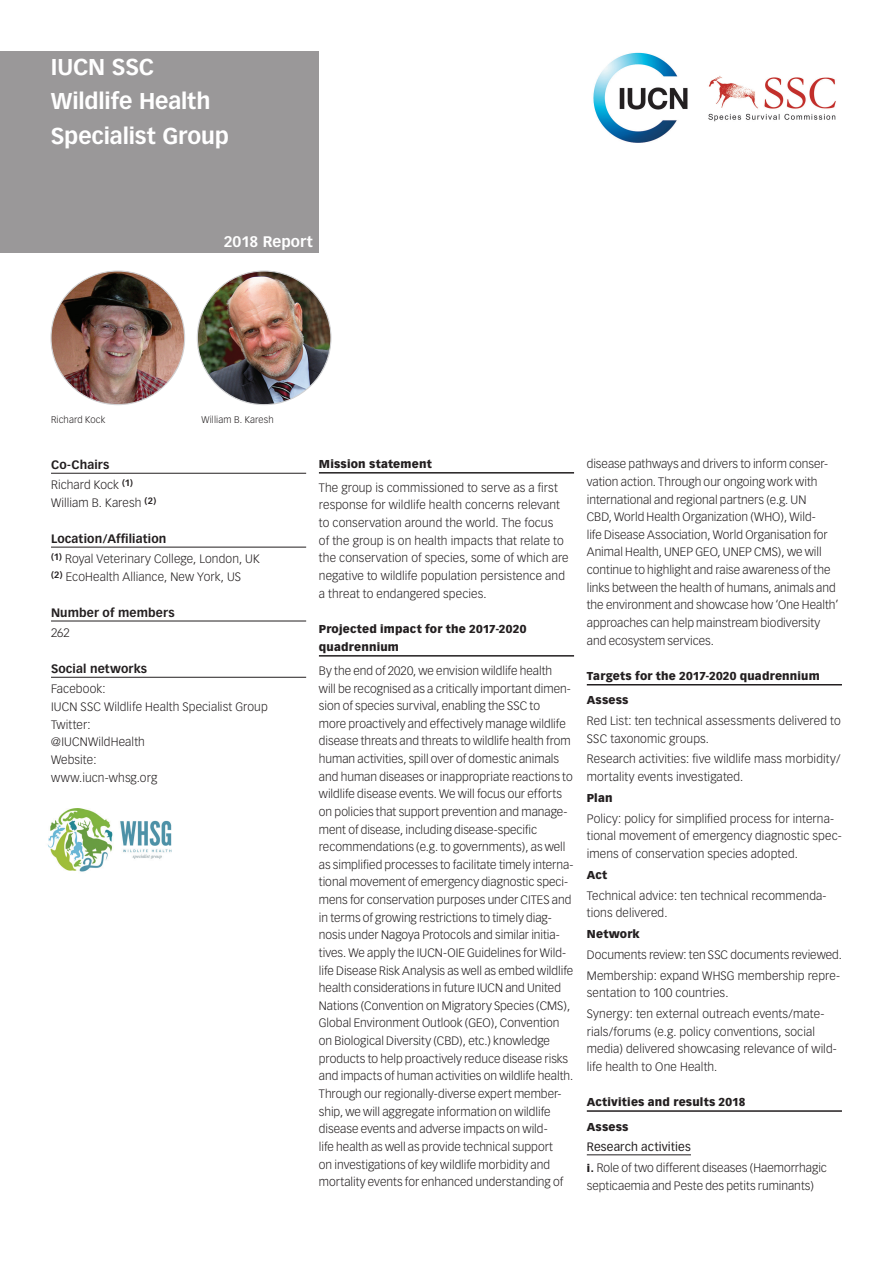
<style>
.page{position:relative;width:893px;height:1263px;background:#fff}
.page>*{position:absolute;margin:0;border:0;box-sizing:border-box;transform-origin:0 0}
.t1{font:700 22.5px/34.5px "Vectora LH";letter-spacing:-.005em;color:#fff}
.t2{font:700 15px "Vectora LH";color:#fff}
.t3{font:300 12px/17.7px "Vectora LH";letter-spacing:.005em;color:#231f20}
.t4{font:700 12px "Vectora LH";letter-spacing:.01em;color:#231f20}
.t5{font:900 11.25px/24.2px "Vectora LH";letter-spacing:.015em;color:#231f20}
.t6{font:300 9.45px "Vectora LH";letter-spacing:.015em;color:#231f20}
.s1{font-weight:700}
.s2{font-weight:400}
.s3{font-weight:900;font-size:10.5px}
</style>
<div class="page">
<hr style="left:319px;top:472px;width:255px;height:2px;background:#231f20">
<hr style="left:319px;top:655px;width:255px;height:2px;background:#231f20">
<hr style="left:587px;top:684px;width:255px;height:1px;background:#231f20">
<hr style="left:587px;top:1110px;width:255px;height:2px;background:#231f20">
<hr style="left:587px;top:1154px;width:104px;height:1px;background:#231f20">
<div style="left:0;top:51px;width:319px;height:202px;background:#9a9899"></div>
<img style="left:593px;top:52px;width:243px;height:91px">
<hr style="left:51px;top:473px;width:255px;height:1px;background:#231f20">
<hr style="left:51px;top:547px;width:255px;height:1px;background:#231f20">
<hr style="left:51px;top:621px;width:255px;height:1px;background:#231f20">
<hr style="left:51px;top:677px;width:255px;height:1px;background:#231f20">
<img style="left:51px;top:271px;width:134px;height:134px;border-radius:67px">
<img style="left:197px;top:271px;width:134px;height:134px;border-radius:67px">
<img style="left:47px;top:808px;width:125px;height:64px">
<h1 class="t1" style="left:51px;top:50px;width:179px">IUCN SSC<br>Wildlife Health<br>Specialist Group</h1>
<p class="t2" style="left:224px;top:232px;width:91px">2018 Report</p>
<p class="t6" style="left:51px;top:414px;width:56px">Richard Kock</p>
<p class="t6" style="left:201px;top:414px;width:74px">William B. Karesh</p>
<p class="t3" style="left:51px;top:454px;width:84px;line-height:20.7px"><span class="s1">Co-Chairs<br></span>Richard Kock <sup>(1)</sup></p>
<p class="t3" style="left:51px;top:494px;width:107px">William B. Karesh <sup>(2)</sup></p>
<p class="t3" style="left:51px;top:528px;width:210px;line-height:20.7px"><span class="s1">Location/Affiliation<br></span><sup>(1)</sup> Royal Veterinary College, London, UK</p>
<p class="t3" style="left:51px;top:568px;width:192px"><sup>(2)</sup> EcoHealth Alliance, New York, US</p>
<p class="t4" style="left:51px;top:605px;width:125px">Number of members</p>
<p class="t3" style="left:51px;top:624px;width:20px">262</p>
<p class="t4" style="left:51px;top:661px;width:98px">Social networks</p>
<p class="t3" style="left:51px;top:680px;width:218px">Facebook:<br>IUCN SSC Wildlife Health Specialist Group<br>Twitter:<br>@IUCNWildHealth<br>Website:<br>www.iucn-whsg.org</p>
<p class="t5" style="left:319px;top:452px;width:114px">Mission statement</p>
<p class="t3" style="left:319px;top:479px;width:251px">The group is commissioned to serve as a first response for wildlife health concerns relevant to conservation around the world. The focus<br>of the group is on health impacts that relate to the conservation of species, some of which are negative to wildlife population persistence and a threat to endangered species.</p>
<p class="t5" style="left:319px;top:620px;width:209px;line-height:18px">Projected impact for the 2017-2020 quadrennium</p>
<p class="t3" style="left:319px;top:662px;width:256px">By the end of 2020, we envision wildlife health<br>will be recognised as a critically important dimen&shy;sion of species survival, enabling the SSC to<br>more proactively and effectively manage wildlife disease threats and threats to wildlife health from human activities, spill over of domestic animals and human diseases or inappropriate reactions to wildlife disease events. We will focus our efforts on policies that support prevention and manage&shy;ment of disease, including disease-specific recommendations (e.g. to governments), as well as simplified processes to facilitate timely interna&shy;tional movement of emergency diagnostic speci&shy;mens for conservation purposes under CITES and in terms of growing restrictions to timely diag&shy;nosis under Nagoya Protocols and similar initia&shy;tives. We apply the IUCN-OIE Guidelines for Wild&shy;life Disease Risk Analysis as well as embed wildlife health considerations in future IUCN and United Nations (Convention on Migratory Species (CMS), Global Environment Outlook (GEO), Convention on Biological Diversity (CBD), etc.) knowledge products to help proactively reduce disease risks and impacts of human activities on wildlife health.<br>Through our regionally-diverse expert member&shy;ship, we will aggregate information on wildlife disease events and adverse impacts on wild-<br>life health as well as provide technical support<br>on investigations of key wildlife morbidity and mortality events for enhanced understanding of</p>
<p class="t3" style="left:587px;top:455px;width:253px">disease pathways and drivers to inform conser&shy;vation action. Through our ongoing work with international and regional partners (e.g. UN<br>CBD, World Health Organization (WHO), Wild-<br>life Disease Association, World Organisation for Animal Health, UNEP GEO, UNEP CMS), we will continue to highlight and raise awareness of the links between the health of humans, animals and the environment and showcase how ‘One Health’ approaches can help mainstream biodiversity and ecosystem services.</p>
<p class="t5" style="left:587px;top:664px;width:234px">Targets for the 2017-2020 quadrennium<br>Assess</p>
<p class="t3" style="left:587px;top:712px;width:255px">Red List: ten technical assessments delivered to<br>SSC taxonomic groups.</p>
<p class="t3" style="left:587px;top:750px;width:255px">Research activities: five wildlife mass morbidity/ mortality events investigated.</p>
<p class="t5" style="left:587px;top:786px;width:27px">Plan</p>
<p class="t3" style="left:587px;top:810px;width:256px">Policy: policy for simplified process for interna&shy;tional movement of emergency diagnostic spec&shy;imens of conservation species adopted.</p>
<p class="t5" style="left:587px;top:863px;width:22px">Act</p>
<p class="t3" style="left:587px;top:887px;width:241px">Technical advice: ten technical recommenda&shy;tions delivered.</p>
<p class="t5" style="left:587px;top:922px;width:55px">Network</p>
<p class="t3" style="left:587px;top:945px;width:257px;line-height:20.7px">Documents review: ten SSC documents reviewed.<br>Membership: expand WHSG membership repre-</p>
<p class="t3" style="left:587px;top:983px;width:239px;line-height:20.7px">sentation to 100 countries.<br>Synergy: ten external outreach events/mate-</p>
<p class="t3" style="left:587px;top:1023px;width:252px">rials/forums (e.g. policy conventions, social media) delivered showcasing relevance of wild&shy;life health to One Health.</p>
<p class="t5" style="left:587px;top:1090px;width:160px">Activities and results 2018<br>Assess</p>
<p class="t3" style="left:587px;top:1137px;width:242px;line-height:20.7px"><span class="s2">Research activities<br></span><span class="s3">i.</span> Role of two different diseases (Haemorrhagic</p>
<p class="t3" style="left:587px;top:1176px;width:229px">septicaemia and Peste des petits ruminants)</p>
</div>
